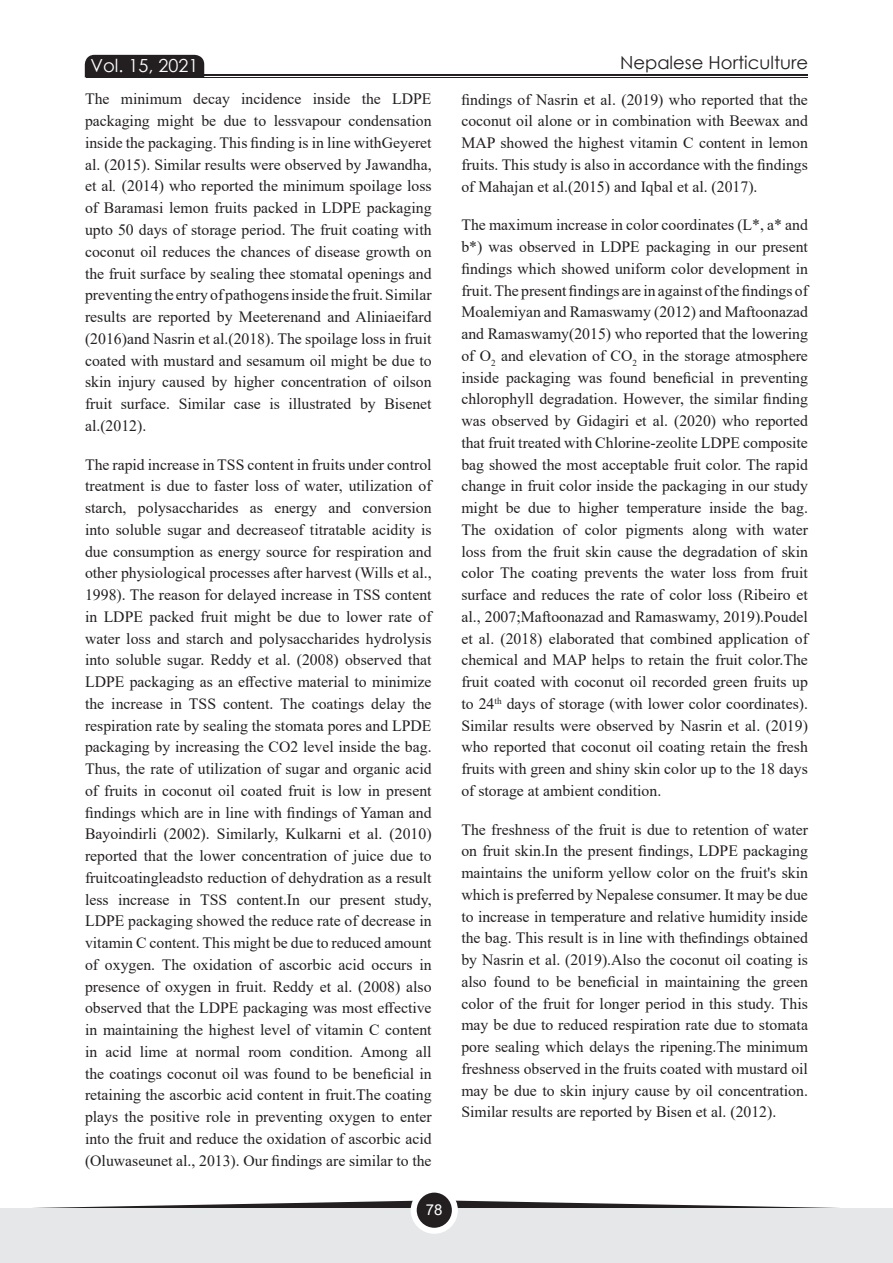
<style>
.page{position:relative;width:893px;height:1263px;background:#fff}
.page>*{position:absolute;margin:0;border:0;box-sizing:border-box;transform-origin:0 0}
.t1{font:18px "Century Gothic";color:#231f20}
.t2{font:18px "Century Gothic";color:#fff}
.t3{font:15.75px/21.8px "Times New Roman";color:#231f20;text-align:justify}
.t4{font:15px "Arial";color:#fff}
.s1{font-style:italic}
</style>
<div class="page">
<svg style="left:84px;top:54px;width:121px;height:24px;background:#312d2e"></svg>
<hr style="left:87px;top:74px;width:721px;height:1px;background:#231f20">
<hr style="left:87px;top:77px;width:721px;height:1px;background:#231f20">
<svg style="left:0;top:1200px;width:893px;height:9px"></svg>
<div style="left:0;top:1209px;width:893px;height:54px;background:#e6e7e9"></div>
<svg style="left:414px;top:1189px;width:41px;height:42px"></svg>
<div style="left:411px;top:1186px;width:47px;height:48px;border:6px solid #fff;border-radius:50%"></div>
<p class="t2" style="left:91px;top:53px;width:109px">Vol. 15, 2021</p>
<p class="t1" style="left:620px;top:50px;width:190px">Nepalese Horticulture</p>
<p class="t3" style="left:85px;top:88px;width:348px">The minimum decay incidence inside the LDPE packaging might be due to lessvapour condensation inside the packaging. This finding is in line withGeyeret al. (2015). Similar results were observed by Jawandha, et al<span class="s1">.</span> (2014) who reported the minimum spoilage loss of Baramasi lemon fruits packed in LDPE packaging upto 50 days of storage period. The fruit coating with coconut oil reduces the chances of disease growth on the fruit surface by sealing thee stomatal openings and preventing the entry of pathogens inside the fruit. Similar results are reported by Meeterenand and Aliniaeifard (2016)and Nasrin et al.(2018). The spoilage loss in fruit coated with mustard and sesamum oil might be due to skin injury caused by higher concentration of oilson fruit surface. Similar case is illustrated by Bisenet al.(2012).</p>
<p class="t3" style="left:85px;top:453px;width:348px">The rapid increase in TSS content in fruits under control treatment is due to faster loss of water, utilization of starch, polysaccharides as energy and conversion into soluble sugar and decreaseof titratable acidity is due consumption as energy source for respiration and other physiological processes after harvest (Wills et al., 1998). The reason for delayed increase in TSS content in LDPE packed fruit might be due to lower rate of water loss and starch and polysaccharides hydrolysis into soluble sugar. Reddy et al. (2008) observed that LDPE packaging as an effective material to minimize the increase in TSS content. The coatings delay the respiration rate by sealing the stomata pores and LPDE packaging by increasing the CO2 level inside the bag.<br>Thus, the rate of utilization of sugar and organic acid of fruits in coconut oil coated fruit is low in present findings which are in line with findings of Yaman and Bayoindirli (2002). Similarly, Kulkarni et al. (2010) reported that the lower concentration of juice due to fruitcoatingleadsto reduction of dehydration as a result less increase in TSS content.In our present study, LDPE packaging showed the reduce rate of decrease in vitamin C content. This might be due to reduced amount of oxygen. The oxidation of ascorbic acid occurs in presence of oxygen in fruit. Reddy et al. (2008) also observed that the LDPE packaging was most effective in maintaining the highest level of vitamin C content in acid lime at normal room condition. Among all the coatings coconut oil was found to be beneficial in retaining the ascorbic acid content in fruit.The coating plays the positive role in preventing oxygen to enter into the fruit and reduce the oxidation of ascorbic acid (Oluwaseunet al., 2013). Our findings are similar to the</p>
<p class="t4" style="left:426px;top:1199px;width:18px">78</p>
<p class="t3" style="left:461px;top:88px;width:348px">findings of Nasrin et al. (2019) who reported that the coconut oil alone or in combination with Beewax and MAP showed the highest vitamin C content in lemon fruits. This study is also in accordance with the findings of Mahajan et al.(2015) and Iqbal et al. (2017).</p>
<p class="t3" style="left:461px;top:214px;width:348px">The maximum increase in color coordinates (L*, a* and b*) was observed in LDPE packaging in our present findings which showed uniform color development in fruit. The present findings are in against of the findings of Moalemiyan and Ramaswamy (2012) and Maftoonazad and Ramaswamy(2015) who reported that the lowering of O<sub>2</sub> and elevation of CO<sub>2</sub> in the storage atmosphere inside packaging was found beneficial in preventing chlorophyll degradation. However, the similar finding was observed by Gidagiri et al. (2020) who reported that fruit treated with Chlorine-zeolite LDPE composite bag showed the most acceptable fruit color. The rapid change in fruit color inside the packaging in our study might be due to higher temperature inside the bag.<br>The oxidation of color pigments along with water loss from the fruit skin cause the degradation of skin color The coating prevents the water loss from fruit surface and reduces the rate of color loss (Ribeiro et al., 2007;Maftoonazad and Ramaswamy, 2019).Poudel et al. (2018) elaborated that combined application of chemical and MAP helps to retain the fruit color.The fruit coated with coconut oil recorded green fruits up to 24<sup>th</sup> days of storage (with lower color coordinates).<br>Similar results were observed by Nasrin et al. (2019) who reported that coconut oil coating retain the fresh fruits with green and shiny skin color up to the 18 days of storage at ambient condition.</p>
<p class="t3" style="left:461px;top:818px;width:348px">The freshness of the fruit is due to retention of water on fruit skin.In the present findings, LDPE packaging maintains the uniform yellow color on the fruit's skin which is preferred by Nepalese consumer. It may be due to increase in temperature and relative humidity inside the bag. This result is in line with thefindings obtained by Nasrin et al. (2019).Also the coconut oil coating is also found to be beneficial in maintaining the green color of the fruit for longer period in this study. This may be due to reduced respiration rate due to stomata pore sealing which delays the ripening.The minimum freshness observed in the fruits coated with mustard oil may be due to skin injury cause by oil concentration.<br>Similar results are reported by Bisen et al. (2012).</p>
</div>
